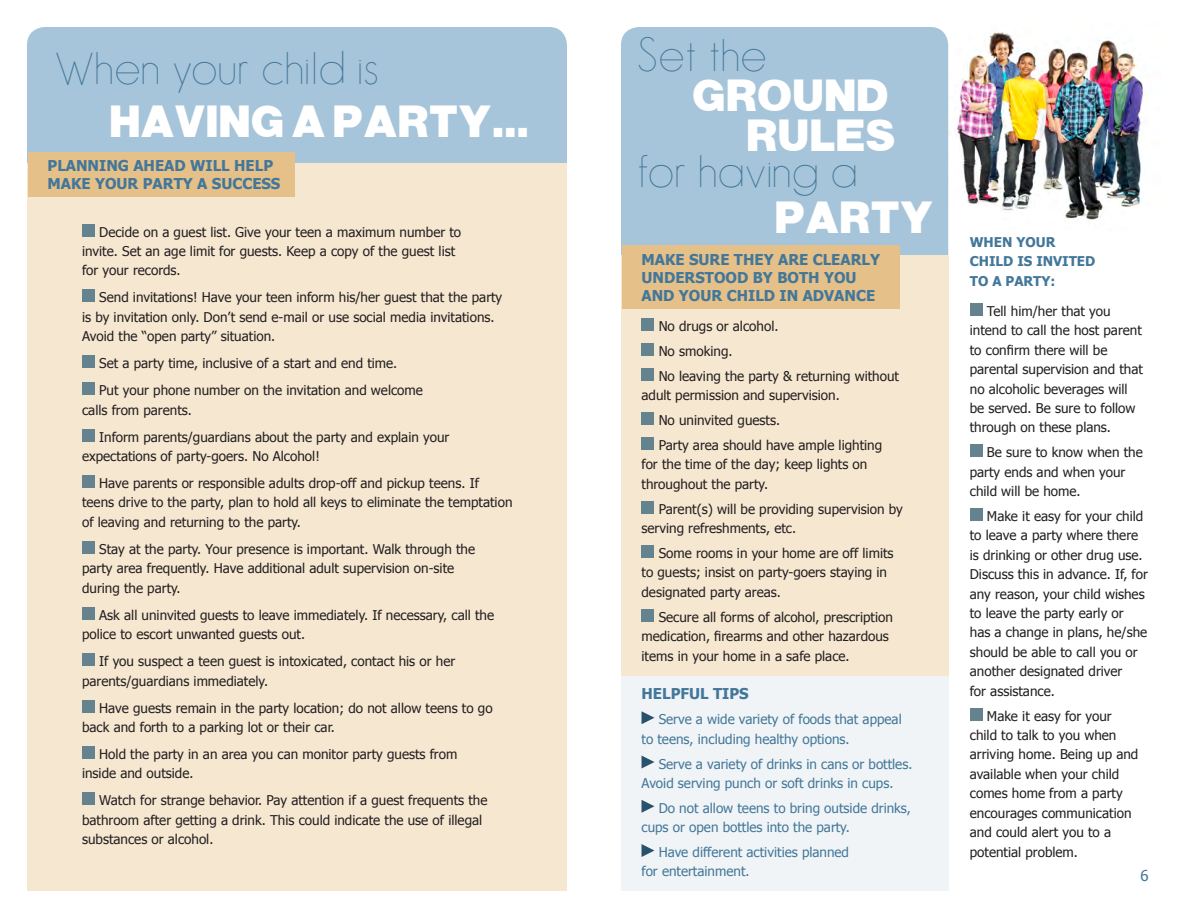
<style>
.page{position:relative;width:1188px;height:918px;background:#fff}
.page>*{position:absolute;margin:0;border:0;box-sizing:border-box;transform-origin:0 0}
.t1{font:44.85px/40.3px "Alpist";color:#fff;text-align:right}
.t2{font:40.35px "Land C Hairline";color:#43779a}
.t3{font:700 15px/18px "Tahoma";color:#43779a}
.t4{font:15px "Tahoma";color:#43779a}
.t5{font:13.5px/19.4px "Tahoma";color:#231f20}
.t6{font:13.5px/19.4px "Tahoma";color:#43779a}
.t7{font:700 13.5px/19.4px "Tahoma";color:#43779a}
</style>
<div class="page">
<img style="left:942px;top:31px;width:202px;height:199px">
<div style="left:27px;top:27px;width:540px;height:199px;background:#a7c5da;border-radius:18px"></div>
<div style="left:27px;top:163px;width:540px;height:728px;background:#f6e7d1"></div>
<div style="left:621px;top:27px;width:327px;height:283px;background:#a7c5da;border-radius:18px"></div>
<div style="left:621px;top:256px;width:327px;height:635px;background:#f6e7d1"></div>
<div style="left:82px;top:224px;width:13px;height:13px;background:#65838e"></div>
<div style="left:82px;top:289px;width:13px;height:13px;background:#65838e"></div>
<div style="left:82px;top:355px;width:13px;height:13px;background:#65838e"></div>
<div style="left:82px;top:382px;width:13px;height:13px;background:#65838e"></div>
<div style="left:82px;top:429px;width:13px;height:13px;background:#65838e"></div>
<div style="left:82px;top:475px;width:13px;height:13px;background:#65838e"></div>
<div style="left:82px;top:541px;width:13px;height:13px;background:#65838e"></div>
<div style="left:82px;top:607px;width:13px;height:13px;background:#65838e"></div>
<div style="left:82px;top:653px;width:13px;height:13px;background:#65838e"></div>
<div style="left:82px;top:700px;width:13px;height:13px;background:#65838e"></div>
<div style="left:82px;top:746px;width:13px;height:13px;background:#65838e"></div>
<div style="left:82px;top:792px;width:13px;height:13px;background:#65838e"></div>
<div style="left:970px;top:303px;width:13px;height:13px;background:#65838e"></div>
<div style="left:970px;top:444px;width:13px;height:13px;background:#65838e"></div>
<div style="left:970px;top:508px;width:13px;height:13px;background:#65838e"></div>
<div style="left:970px;top:708px;width:13px;height:13px;background:#65838e"></div>
<div style="left:621px;top:676px;width:327px;height:215px;background:#f0f4f6"></div>
<div style="left:28px;top:152px;width:267px;height:45px;background:#e5c089"></div>
<div style="left:622px;top:245px;width:278px;height:64px;background:#e5c089"></div>
<div style="left:642px;top:318px;width:12px;height:13px;background:#65838e"></div>
<div style="left:642px;top:343px;width:12px;height:13px;background:#65838e"></div>
<div style="left:642px;top:368px;width:12px;height:13px;background:#65838e"></div>
<div style="left:642px;top:412px;width:12px;height:13px;background:#65838e"></div>
<div style="left:642px;top:437px;width:12px;height:13px;background:#65838e"></div>
<div style="left:642px;top:501px;width:12px;height:13px;background:#65838e"></div>
<div style="left:642px;top:545px;width:12px;height:13px;background:#65838e"></div>
<div style="left:642px;top:609px;width:12px;height:13px;background:#65838e"></div>
<svg style="left:642px;top:711px;width:12px;height:13px"></svg>
<svg style="left:642px;top:756px;width:12px;height:13px"></svg>
<svg style="left:642px;top:800px;width:12px;height:13px"></svg>
<svg style="left:642px;top:844px;width:12px;height:13px"></svg>
<p class="t2" style="left:54px;top:42px;width:327px">When your child is</p>
<p class="t1" style="left:108px;top:102px;width:421px">HAVING A PARTY...</p>
<p class="t3" style="left:48px;top:156px;width:234px">PLANNING AHEAD WILL HELP<br>MAKE YOUR PARTY A SUCCESS</p>
<p class="t5" style="left:82px;top:221px;width:381px;text-indent:17px">Decide on a guest list. Give your teen a maximum number to invite. Set an age limit for guests. Keep a copy of the guest list for your records.</p>
<p class="t5" style="left:82px;top:287px;width:422px;text-indent:17px">Send invitations! Have your teen inform his/her guest that the party is by invitation only. Don’t send e-mail or use social media invitations.<br>Avoid the “open party” situation.</p>
<p class="t5" style="left:99px;top:353px;width:300px">Set a party time, inclusive of a start and end time.</p>
<p class="t5" style="left:82px;top:380px;width:342px;text-indent:17px">Put your phone number on the invitation and welcome calls from parents.</p>
<p class="t5" style="left:82px;top:427px;width:369px;text-indent:17px">Inform parents/guardians about the party and explain your expectations of party-goers. No Alcohol!</p>
<p class="t5" style="left:82px;top:473px;width:432px;text-indent:17px">Have parents or responsible adults drop-off and pickup teens. If teens drive to the party, plan to hold all keys to eliminate the temptation of leaving and returning to the party.</p>
<p class="t5" style="left:82px;top:539px;width:395px;text-indent:17px">Stay at the party. Your presence is important. Walk through the party area frequently. Have additional adult supervision on-site during the party.</p>
<p class="t5" style="left:82px;top:605px;width:414px;text-indent:17px">Ask all uninvited guests to leave immediately. If necessary, call the police to escort unwanted guests out.</p>
<p class="t5" style="left:82px;top:651px;width:375px;text-indent:17px">If you suspect a teen guest is intoxicated, contact his or her parents/guardians immediately.</p>
<p class="t5" style="left:82px;top:698px;width:412px;text-indent:17px">Have guests remain in the party location; do not allow teens to go back and forth to a parking lot or their car.</p>
<p class="t5" style="left:82px;top:744px;width:377px;text-indent:17px">Hold the party in an area you can monitor party guests from inside and outside.</p>
<p class="t5" style="left:82px;top:790px;width:407px;text-indent:17px">Watch for strange behavior. Pay attention if a guest frequents the bathroom after getting a drink. This could indicate the use of illegal substances or alcohol.</p>
<p class="t2" style="left:637px;top:29px;width:131px">Set the</p>
<p class="t1" style="left:691px;top:75px;width:205px">GROUND<br>RULES</p>
<p class="t2" style="left:637px;top:146px;width:221px">for having a</p>
<p class="t1" style="left:773px;top:198px;width:161px">PARTY</p>
<p class="t3" style="left:642px;top:250px;width:240px">MAKE SURE THEY ARE CLEARLY<br>UNDERSTOOD BY BOTH YOU<br>AND YOUR CHILD IN ADVANCE</p>
<p class="t5" style="left:659px;top:316px;width:121px">No drugs or alcohol.</p>
<p class="t5" style="left:659px;top:341px;width:75px">No smoking.</p>
<p class="t5" style="left:642px;top:366px;width:259px;text-indent:17px">No leaving the party &amp; returning without adult permission and supervision.</p>
<p class="t5" style="left:659px;top:410px;width:123px">No uninvited guests.</p>
<p class="t5" style="left:642px;top:435px;width:242px;text-indent:17px">Party area should have ample lighting for the time of the day; keep lights on throughout the party.</p>
<p class="t5" style="left:642px;top:499px;width:263px;text-indent:17px">Parent(s) will be providing supervision by serving refreshments, etc.</p>
<p class="t5" style="left:642px;top:543px;width:254px;text-indent:17px">Some rooms in your home are off limits to guests; insist on party-goers staying in designated party areas.</p>
<p class="t5" style="left:642px;top:607px;width:253px;text-indent:17px">Secure all forms of alcohol, prescription medication, firearms and other hazardous items in your home in a safe place.</p>
<p class="t3" style="left:642px;top:684px;width:109px">HELPFUL TIPS</p>
<p class="t6" style="left:642px;top:709px;width:262px;text-indent:17px">Serve a wide variety of foods that appeal to teens, including healthy options.</p>
<p class="t6" style="left:642px;top:753px;width:272px;text-indent:17px">Serve a variety of drinks in cans or bottles.<br>Avoid serving punch or soft drinks in cups.</p>
<p class="t6" style="left:642px;top:798px;width:271px;text-indent:17px">Do not allow teens to bring outside drinks, cups or open bottles into the party.</p>
<p class="t6" style="left:642px;top:842px;width:209px;text-indent:17px">Have different activities planned for entertainment.</p>
<p class="t7" style="left:970px;top:232px;width:127px">WHEN YOUR<br>CHILD IS INVITED<br>TO A PARTY:</p>
<p class="t5" style="left:970px;top:301px;width:175px;text-indent:17px">Tell him/her that you intend to call the host parent to confirm there will be parental supervision and that no alcoholic beverages will be served. Be sure to follow through on these plans.</p>
<p class="t5" style="left:970px;top:442px;width:174px;text-indent:17px">Be sure to know when the party ends and when your child will be home.</p>
<p class="t5" style="left:970px;top:506px;width:180px;text-indent:17px">Make it easy for your child to leave a party where there is drinking or other drug use.<br>Discuss this in advance. If, for any reason, your child wishes to leave the party early or<br>has a change in plans, he/she should be able to call you or another designated driver<br>for assistance.</p>
<p class="t5" style="left:970px;top:706px;width:170px;text-indent:17px">Make it easy for your child to talk to you when arriving home. Being up and available when your child comes home from a party encourages communication and could alert you to a potential problem.</p>
<p class="t4" style="left:1140px;top:866px;width:10px">6</p>
</div>
